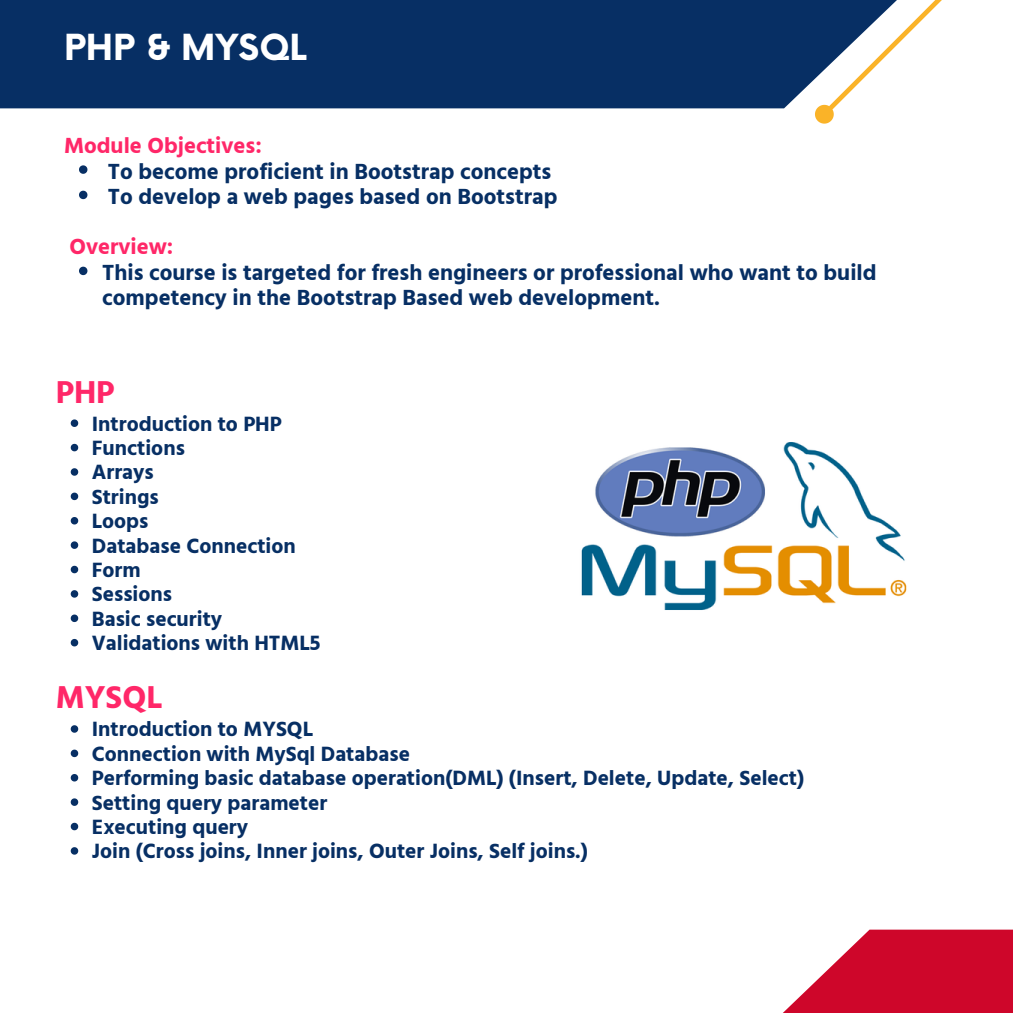
<style>
.page{position:relative;width:1013px;height:1013px;background:#fff}
.page>*{position:absolute;margin:0;border:0;box-sizing:border-box;transform-origin:0 0}
.t1{font:700 35px "Now";color:#fff}
.t2{font:700 32.5px "Hind Guntur";color:#ff2768}
.t3{font:700 22.5px/25.2px "Hind Guntur";color:#072f64}
.t4{font:700 22.5px "Hind Guntur";color:#ff2768}
.t5{font:700 21.25px/24.4px "Hind Guntur";color:#072f64}
</style>
<div class="page">
<svg style="left:784px;top:929px;width:228px;height:83px"></svg>
<div style="left:0;top:0;width:806px;height:108px;background:#072f64"></div>
<svg style="left:71px;top:419px;width:7px;height:8px"></svg>
<svg style="left:71px;top:444px;width:7px;height:7px"></svg>
<svg style="left:71px;top:468px;width:7px;height:8px"></svg>
<svg style="left:71px;top:492px;width:7px;height:8px"></svg>
<svg style="left:71px;top:517px;width:7px;height:7px"></svg>
<svg style="left:71px;top:541px;width:7px;height:8px"></svg>
<svg style="left:71px;top:566px;width:7px;height:7px"></svg>
<svg style="left:71px;top:590px;width:7px;height:7px"></svg>
<svg style="left:71px;top:614px;width:7px;height:8px"></svg>
<svg style="left:71px;top:639px;width:7px;height:7px"></svg>
<svg style="left:71px;top:725px;width:7px;height:7px"></svg>
<svg style="left:71px;top:749px;width:7px;height:8px"></svg>
<svg style="left:71px;top:774px;width:7px;height:7px"></svg>
<svg style="left:71px;top:798px;width:7px;height:8px"></svg>
<svg style="left:71px;top:822px;width:7px;height:8px"></svg>
<svg style="left:71px;top:847px;width:7px;height:7px"></svg>
<svg style="left:806px;top:0;width:136px;height:124px"></svg>
<img style="left:581px;top:442px;width:326px;height:168px">
<svg style="left:79px;top:165px;width:8px;height:9px"></svg>
<svg style="left:79px;top:191px;width:8px;height:8px"></svg>
<svg style="left:79px;top:267px;width:8px;height:8px"></svg>
<h1 class="t1" style="left:64px;top:28px;width:244px">PHP &amp; MYSQL</h1>
<p class="t4" style="left:64px;top:132px;width:199px">Module Objectives:</p>
<p class="t3" style="left:108px;top:158px;width:451px">To become proficient in Bootstrap concepts<br>To develop a web pages based on Bootstrap</p>
<p class="t4" style="left:70px;top:233px;width:105px">Overview:</p>
<p class="t3" style="left:102px;top:259px;width:775px">This course is targeted for fresh engineers or professional who want to build competency in the Bootstrap Based web development.</p>
<h2 class="t2" style="left:56px;top:372px;width:60px">PHP</h2>
<p class="t5" style="left:92px;top:411px;width:230px">Introduction to PHP<br>Functions<br>Arrays<br>Strings<br>Loops<br>Database Connection<br>Form<br>Sessions<br>Basic security<br>Validations with HTML5</p>
<h2 class="t2" style="left:56px;top:678px;width:108px">MYSQL</h2>
<p class="t5" style="left:92px;top:717px;width:714px">Introduction to MYSQL<br>Connection with MySql Database<br>Performing basic database operation(DML) (Insert, Delete, Update, Select)<br>Setting query parameter<br>Executing query<br>Join (Cross joins, Inner joins, Outer Joins, Self joins.)</p>
</div>
